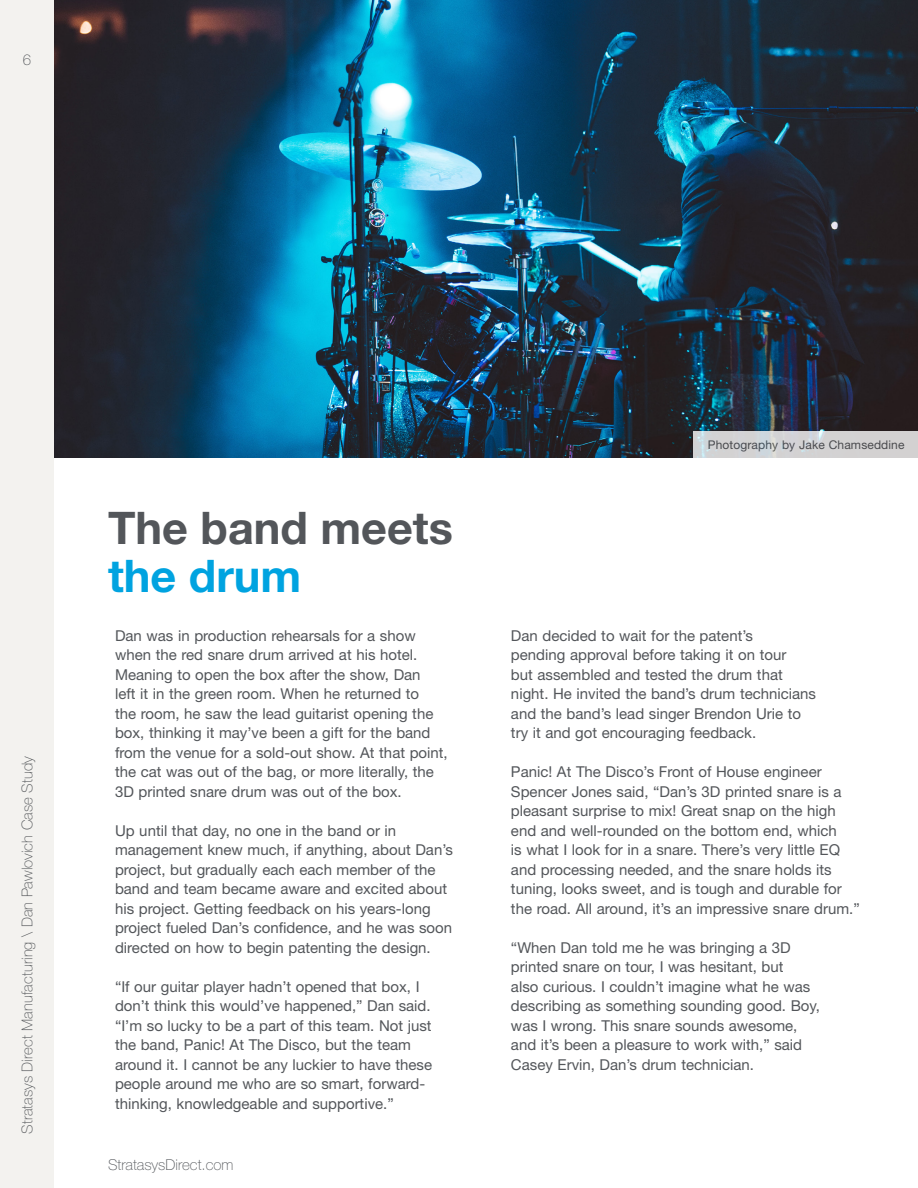
<style>
.page{position:relative;width:918px;height:1188px;background:#fff}
.page>*{position:absolute;margin:0;border:0;box-sizing:border-box;transform-origin:0 0}
.Page_Title{font:700 45px/48px "Helvetica Neue LT Std";color:#53565a}
.Para_Bullets{font:15px/19.5px "Helvetica Neue LT Std";color:#53565a}
.Folio{font:100 15px "Helvetica Neue LT Std";letter-spacing:.005em;color:#55585b}
.Para{font:100 15px "Helvetica Neue LT Std";color:#53565a}
.Folio-2{font:100 15px "Helvetica Neue LT Std";color:#53565a}
.t1{font:12px "Helvetica Neue LT Std";letter-spacing:.01em;color:#53565a}
.s1{color:#00a3e0}
</style>
<div class="page">
<div style="left:0;top:0;width:54px;height:1188px;background:#f3f2ef"></div>
<img style="left:54px;top:0;width:864px;height:458px">
<svg style="left:693px;top:431px;width:225px;height:27px;background:#d2d3d4"></svg>
<p class="Folio-2" style="left:23px;top:51px;width:10px">6</p>
<p class="Folio" style="left:18px;top:1134px;width:380px;rotate:-90deg">Stratasys Direct Manufacturing \ Dan Pawlovich Case Study</p>
<p class="Page_Title" style="left:108px;top:503px;width:346px">The band meets <span class="s1">the drum</span></p>
<p class="Para_Bullets" style="left:115px;top:625px;width:334px">Dan was in production rehearsals for a show when the red snare drum arrived at his hotel.<br>Meaning to open the box after the show, Dan<br>left it in the green room. When he returned to<br>the room, he saw the lead guitarist opening the box, thinking it may’ve been a gift for the band from the venue for a sold-out show. At that point, the cat was out of the bag, or more literally, the 3D printed snare drum was out of the box.</p>
<p class="Para_Bullets" style="left:115px;top:820px;width:339px">Up until that day, no one in the band or in management knew much, if anything, about Dan’s project, but gradually each each member of the band and team became aware and excited about his project. Getting feedback on his years-long project fueled Dan’s confidence, and he was soon directed on how to begin patenting the design.</p>
<p class="Para_Bullets" style="left:115px;top:976px;width:319px">“If our guitar player hadn’t opened that box, I don’t think this would’ve happened,” Dan said. “I’m so lucky to be a part of this team. Not just the band, Panic! At The Disco, but the team around it. I cannot be any luckier to have these people around me who are so smart, forward&shy;thinking, knowledgeable and supportive.”</p>
<p class="Para" style="left:108px;top:1156px;width:127px">StratasysDirect.com</p>
<p class="t1" style="left:708px;top:438px;width:198px">Photography by Jake Chamseddine</p>
<p class="Para_Bullets" style="left:511px;top:625px;width:307px">Dan decided to wait for the patent’s<br>pending approval before taking it on tour<br>but assembled and tested the drum that night. He invited the band’s drum technicians and the band’s lead singer Brendon Urie to try it and got encouraging feedback.</p>
<p class="Para_Bullets" style="left:511px;top:762px;width:350px">Panic! At The Disco’s Front of House engineer Spencer Jones said, “Dan’s 3D printed snare is a pleasant surprise to mix! Great snap on the high end and well-rounded on the bottom end, which<br>is what I look for in a snare. There’s very little EQ and processing needed, and the snare holds its tuning, looks sweet, and is tough and durable for the road. All around, it’s an impressive snare drum.”</p>
<p class="Para_Bullets" style="left:511px;top:937px;width:311px">“When Dan told me he was bringing a 3D printed snare on tour, I was hesitant, but<br>also curious. I couldn’t imagine what he was describing as something sounding good. Boy, was I wrong. This snare sounds awesome, and it’s been a pleasure to work with,” said Casey Ervin, Dan’s drum technician.</p>
</div>
